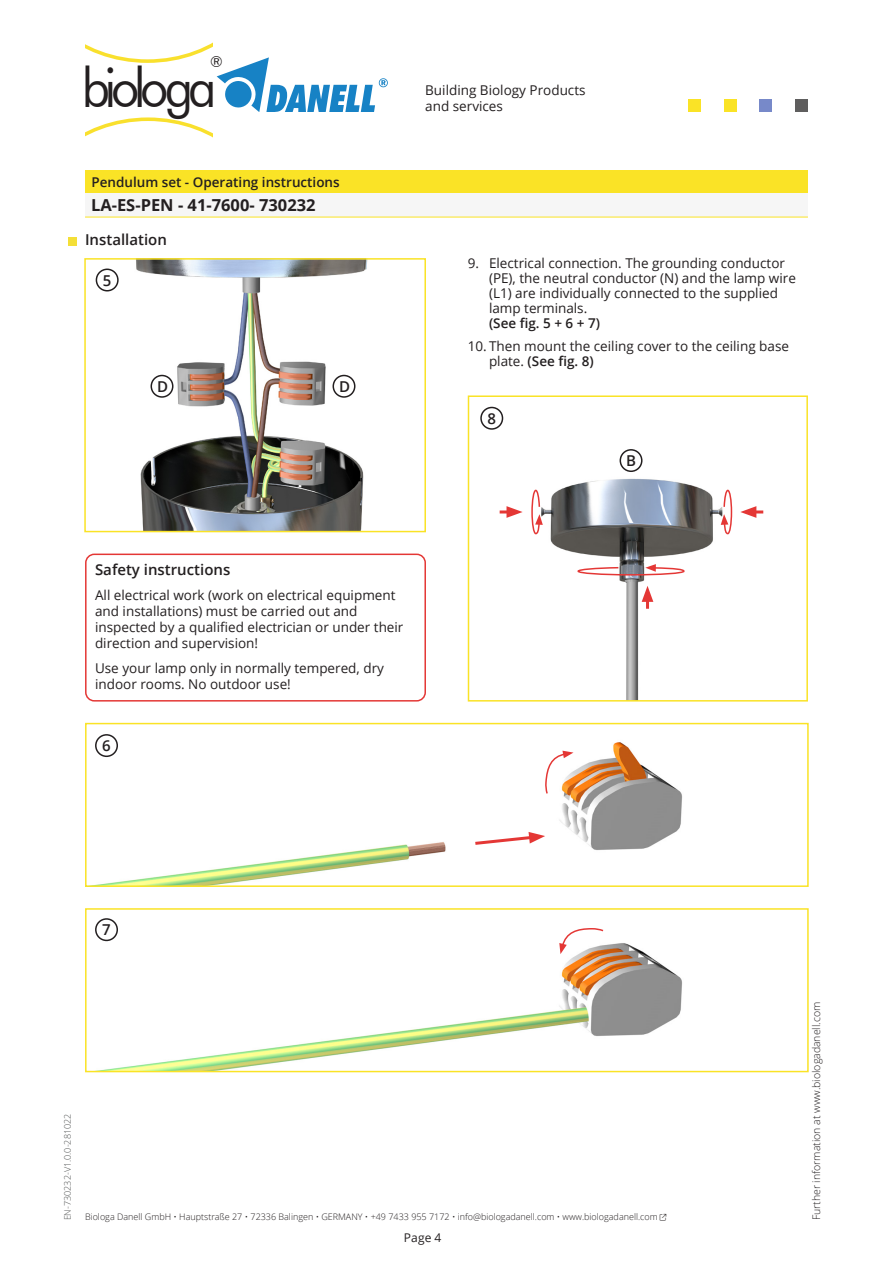
<style>
.page{position:relative;width:893px;height:1263px;background:#fff}
.page>*{position:absolute;margin:0;border:0;box-sizing:border-box;transform-origin:0 0}
.t1{font:55.35px "Futura BT";letter-spacing:-.11em;color:#231f20;scale:.9 1}
.Hauptüberschrift_Tab{font:700 16.5px "Open Sans";color:#231f20}
.t2{font:15.15px "Futura BT";color:#231f20}
.t3{font:600 15px "Open Sans";color:#231f20}
.t4{font:13.5px/16.2px "Open Sans";color:#231f20}
.Überschrift_Tabelle{font:600 13.5px "Open Sans";color:#231f20}
.t5{font:12px "Open Sans";color:#231f20}
.t6{font:300 10.5px "Open Sans";color:#231f20}
.t7{font:300 9px "Open Sans";color:#231f20}
.t8{font:300 9px "Open Sans";color:#545655}
.s1{font-weight:600}
</style>
<div class="page">
<div style="left:688px;top:99px;width:13px;height:13px;background:#fae326"></div>
<div style="left:724px;top:99px;width:13px;height:13px;background:#fae326"></div>
<div style="left:760px;top:99px;width:12px;height:13px;background:#7789c9"></div>
<div style="left:795px;top:99px;width:13px;height:13px;background:#5f5e5e"></div>
<svg style="left:86px;top:43px;width:302px;height:94px"></svg>
<img style="left:118px;top:261px;width:250px;height:268px">
<div style="left:84px;top:258px;width:342px;height:274px;border:2px solid #fae326"></div>
<div style="left:68px;top:237px;width:9px;height:8px;background:#f4df37"></div>
<div style="left:96px;top:269px;width:23px;height:22px;border:2px solid #231f20;border-radius:50%"></div>
<div style="left:151px;top:375px;width:22px;height:23px;border:2px solid #231f20;border-radius:50%"></div>
<div style="left:333px;top:375px;width:22px;height:23px;border:2px solid #231f20;border-radius:50%"></div>
<img style="left:480px;top:406px;width:284px;height:292px">
<div style="left:468px;top:395px;width:340px;height:306px;border:2px solid #fae326"></div>
<div style="left:480px;top:407px;width:23px;height:23px;border:2px solid #231f20;border-radius:50%"></div>
<svg style="left:642px;top:586px;width:11px;height:23px"></svg>
<svg style="left:740px;top:506px;width:23px;height:12px"></svg>
<svg style="left:500px;top:506px;width:23px;height:12px"></svg>
<svg style="left:577px;top:564px;width:108px;height:12px"></svg>
<svg style="left:721px;top:489px;width:12px;height:46px"></svg>
<svg style="left:531px;top:489px;width:12px;height:46px"></svg>
<div style="left:85px;top:554px;width:341px;height:147px;border:2px solid #e43735;border-radius:9px"></div>
<div style="left:620px;top:449px;width:22px;height:23px;border:2px solid #231f20;border-radius:50%"></div>
<img style="left:95px;top:734px;width:587px;height:150px">
<div style="left:85px;top:723px;width:724px;height:164px;border:2px solid #fae326"></div>
<svg style="left:544px;top:751px;width:29px;height:44px"></svg>
<svg style="left:472px;top:832px;width:73px;height:15px"></svg>
<div style="left:95px;top:734px;width:23px;height:23px;border:2px solid #231f20;border-radius:50%"></div>
<img style="left:95px;top:918px;width:587px;height:151px">
<div style="left:85px;top:908px;width:724px;height:164px;border:2px solid #fae326"></div>
<svg style="left:559px;top:927px;width:46px;height:27px"></svg>
<div style="left:95px;top:918px;width:23px;height:23px;border:2px solid #231f20;border-radius:50%"></div>
<div style="left:85px;top:170px;width:723px;height:23px;background:#fae326"></div>
<div style="left:85px;top:193px;width:723px;height:24px;background:#f6f6f6"></div>
<hr style="left:85px;top:217px;width:723px;height:1px;background:#fae326">
<p class="t2" style="left:210px;top:53px;width:14px">®</p>
<h1 class="t1" style="left:82px;top:53px;width:151px">biologa</h1>
<p class="Überschrift_Tabelle" style="left:91px;top:173px;width:250px">Pendulum set - Operating instructions</p>
<p class="Hauptüberschrift_Tab" style="left:91px;top:193px;width:226px">LA-ES-PEN - 41-7600- 730232</p>
<p class="t3" style="left:85px;top:230px;width:83px">Installation</p>
<p class="t3" style="left:103px;top:270px;width:10px">5</p>
<p class="t3" style="left:157px;top:376px;width:13px">D</p>
<p class="t3" style="left:339px;top:376px;width:13px">D</p>
<p class="t4" style="left:425px;top:82px;width:162px">Building Biology Products and services</p>
<p class="t4" style="left:489px;top:255px;width:308px;line-height:15px;text-indent:-21px">9. Electrical connection. The grounding conductor (PE), the neutral conductor (N) and the lamp wire (L1) are individually connected to the supplied lamp terminals.<br><span class="s1">(See fig. 5 + 6 + 7)</span></p>
<p class="t4" style="left:489px;top:338px;width:302px;line-height:15px;text-indent:-21px">10. Then mount the ceiling cover to the ceiling base plate. <span class="s1">(See fig. 8)</span></p>
<p class="t3" style="left:487px;top:408px;width:10px">8</p>
<p class="t3" style="left:626px;top:450px;width:11px">B</p>
<p class="t3" style="left:95px;top:559px;width:137px">Safety instructions</p>
<p class="t4" style="left:95px;top:586px;width:310px">All electrical work (work on electrical equipment and installations) must be carried out and inspected by a qualified electrician or under their direction and supervision!</p>
<p class="t4" style="left:95px;top:660px;width:290px">Use your lamp only in normally tempered, dry indoor rooms. No outdoor use!</p>
<p class="t3" style="left:102px;top:735px;width:10px">6</p>
<p class="t3" style="left:102px;top:920px;width:10px">7</p>
<p class="t8" style="left:61px;top:1220px;width:108px;rotate:-90deg">EN-730232-V1.0.0-281022</p>
<p class="t7" style="left:85px;top:1211px;width:583px">Biologa Danell GmbH • Hauptstraße 27 • 72336 Balingen • GERMANY • +49 7433 955 7172 • info@biologadanell.com • www.biologadanell.com □◆▼□▲❑◆</p>
<p class="t5" style="left:404px;top:1230px;width:39px">Page 4</p>
<p class="t6" style="left:809px;top:1220px;width:220px;rotate:-90deg">Further information at www.biologadanell.com</p>
</div>
